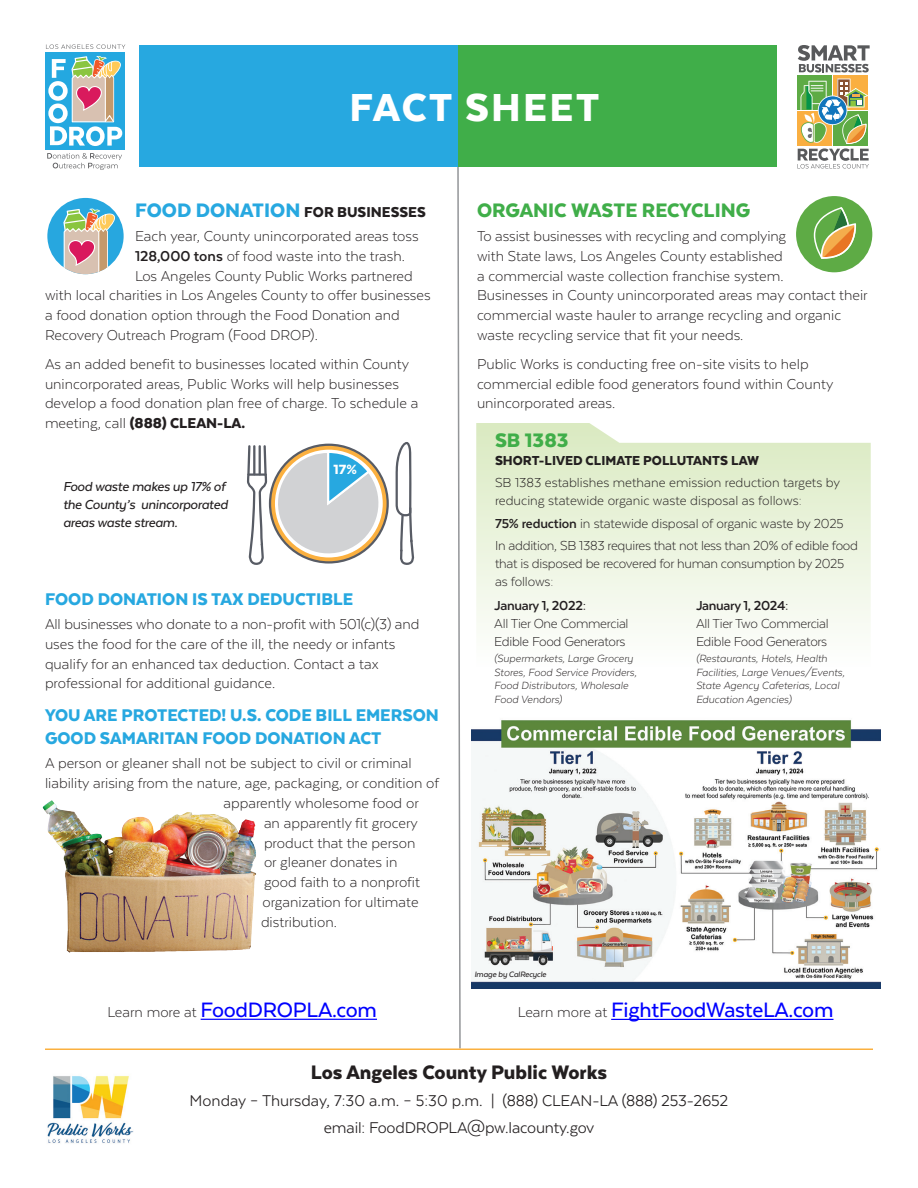
<style>
.page{position:relative;width:918px;height:1188px;background:#fff}
.page>*{position:absolute;margin:0;border:0;box-sizing:border-box;transform-origin:0 0}
.t1{font:900 45px "Texta";letter-spacing:.05em;color:#fff}
.t2{font:500 24px "Texta";letter-spacing:-.01em;color:#00f}
.t3{font:900 22.5px "Texta";color:#40ae49}
.t4{font:900 22.5px "Texta";color:#231f20}
.t5{font:900 19.5px/23.4px "Texta";color:#27a8e0}
.t6{font:18px "Texta";letter-spacing:-.01em;color:#231f20}
.t7{font:300 16.5px/19.8px "Texta";color:#231f20}
.t8{font:900 16.5px "Texta";color:#231f20}
.t9{font:900 15.45px "Texta";color:#fff}
.t10{font:300 15px/18px "Texta";letter-spacing:-.02em;color:#231f20}
.t11{font:300 15px/18px "Texta";color:#231f20}
.t12{font:italic 500 15px/18px "Texta";letter-spacing:-.02em;color:#231f20}
.t13{font:900 15px "Texta";color:#231f20}
.t14{font:italic 300 12px/13.5px "Texta";color:#231f20}
.t15{font:italic 500 9px "Texta";letter-spacing:-.02em;color:#231f20}
.s1{font-size:22.5px;color:#27a8e0}
.s2{font-weight:700}
.s3{font-weight:900}
.s4{font-weight:300;font-size:16.5px;color:#231f20}
</style>
<div class="page">
<svg style="left:476px;top:423px;width:395px;height:207px"></svg>
<svg style="left:457px;top:166px;width:4px;height:882px"></svg>
<div style="left:458px;top:45px;width:319px;height:121px;background:#40ae49"></div>
<div style="left:140px;top:45px;width:318px;height:121px;background:#27a8e0"></div>
<hr style="left:201px;top:1019px;width:176px;height:1px;background:#00f">
<hr style="left:45px;top:1048px;width:828px;height:2px;background:#fbb03f">
<hr style="left:611px;top:1019px;width:223px;height:1px;background:#00f">
<img style="left:471px;top:720px;width:409px;height:268px">
<div style="left:47px;top:198px;width:77px;height:76px;background:#27a7df;border-radius:50%"></div>
<svg style="left:63px;top:208px;width:54px;height:66px"></svg>
<div style="left:796px;top:196px;width:76px;height:76px;background:#5eab45;border-radius:50%"></div>
<svg style="left:813px;top:207px;width:43px;height:52px"></svg>
<div style="left:798px;top:75px;width:34px;height:34px;background:#5eab45"></div>
<div style="left:834px;top:75px;width:34px;height:34px;background:#faaf41"></div>
<svg style="left:798px;top:45px;width:72px;height:27px"></svg>
<svg style="left:797px;top:79px;width:72px;height:90px"></svg>
<div style="left:46px;top:52px;width:79px;height:98px;background:#24a8e0"></div>
<svg style="left:47px;top:153px;width:75px;height:17px"></svg>
<svg style="left:48px;top:56px;width:75px;height:90px"></svg>
<svg style="left:46px;top:44px;width:79px;height:5px"></svg>
<svg style="left:247px;top:444px;width:142px;height:121px"></svg>
<svg style="left:396px;top:442px;width:19px;height:123px"></svg>
<img style="left:43px;top:800px;width:207px;height:153px">
<img style="left:47px;top:1076px;width:87px;height:67px">
<p class="t1" style="left:349px;top:84px;width:252px">FACT SHEET</p>
<p class="t8" style="left:135px;top:203px;width:292px"><span class="s1">FOOD DONATION</span> FOR BUSINESSES</p>
<p class="t7" style="left:135px;top:226px;width:285px">Each year, County unincorporated areas toss</p>
<p class="t7" style="left:135px;top:246px;width:272px"><span class="s2">128,000 tons</span> of food waste into the trash.</p>
<p class="t7" style="left:135px;top:266px;width:279px">Los Angeles County Public Works partnered</p>
<p class="t7" style="left:45px;top:285px;width:387px">with local charities in Los Angeles County to offer businesses</p>
<p class="t7" style="left:45px;top:305px;width:356px">a food donation option through the Food Donation and</p>
<p class="t7" style="left:45px;top:325px;width:274px">Recovery Outreach Program (Food DROP).</p>
<p class="t7" style="left:45px;top:354px;width:375px">As an added benefit to businesses located within County unincorporated areas, Public Works will help businesses develop a food donation plan free of charge. To schedule a meeting, call <span class="s3">(888) CLEAN-LA.</span></p>
<p class="t12" style="left:63px;top:478px;width:166px">Food waste makes up 17% of the County’s unincorporated areas waste stream.</p>
<p class="t9" style="left:334px;top:462px;width:25px">17%</p>
<p class="t5" style="left:45px;top:587px;width:310px">FOOD DONATION IS TAX DEDUCTIBLE</p>
<p class="t7" style="left:45px;top:614px;width:376px">All businesses who donate to a non-profit with 501(c)(3) and uses the food for the care of the ill, the needy or infants qualify for an enhanced tax deduction. Contact a tax professional for additional guidance.</p>
<p class="t5" style="left:45px;top:703px;width:395px">YOU ARE PROTECTED! U.S. CODE BILL EMERSON<br>GOOD SAMARITAN FOOD DONATION ACT</p>
<p class="t7" style="left:45px;top:753px;width:368px">A person or gleaner shall not be subject to civil or criminal</p>
<p class="t7" style="left:45px;top:773px;width:396px">liability arising from the nature, age, packaging, or condition of</p>
<p class="t7" style="left:224px;top:793px;width:197px">apparently wholesome food or</p>
<p class="t7" style="left:264px;top:813px;width:155px">an apparently fit grocery</p>
<p class="t7" style="left:264px;top:833px;width:153px">product that the person</p>
<p class="t7" style="left:264px;top:852px;width:135px">or gleaner donates in</p>
<p class="t7" style="left:264px;top:872px;width:158px">good faith to a nonprofit</p>
<p class="t7" style="left:262px;top:892px;width:158px">organization for ultimate</p>
<p class="t7" style="left:261px;top:912px;width:77px">distribution.</p>
<p class="t2" style="left:107px;top:997px;width:271px"><span class="s4">Learn more at</span> FoodDROPLA.com</p>
<p class="t3" style="left:477px;top:198px;width:275px">ORGANIC WASTE RECYCLING</p>
<p class="t7" style="left:477px;top:226px;width:392px">To assist businesses with recycling and complying<br>with State laws, Los Angeles County established<br>a commercial waste collection franchise system.<br>Businesses in County unincorporated areas may contact their commercial waste hauler to arrange recycling and organic waste recycling service that fit your needs.</p>
<p class="t7" style="left:477px;top:354px;width:358px">Public Works is conducting free on-site visits to help commercial edible food generators found within County unincorporated areas.</p>
<p class="t3" style="left:495px;top:428px;width:75px">SB 1383</p>
<p class="t13" style="left:495px;top:453px;width:266px">SHORT-LIVED CLIMATE POLLUTANTS LAW</p>
<p class="t11" style="left:495px;top:474px;width:347px">SB 1383 establishes methane emission reduction targets by reducing statewide organic waste disposal as follows:</p>
<p class="t10" style="left:495px;top:514px;width:350px"><span class="s2">75% reduction</span> in statewide disposal of organic waste by 2025</p>
<p class="t10" style="left:495px;top:537px;width:365px">In addition, SB 1383 requires that not less than 20% of edible food that is disposed be recovered for human consumption by 2025 as follows:</p>
<p class="t10" style="left:494px;top:596px;width:136px"><span class="s2">January 1, 2022:<br></span>All Tier One Commercial<br>Edible Food Generators</p>
<p class="t14" style="left:494px;top:652px;width:144px">(Supermarkets, Large Grocery<br>Stores, Food Service Providers,<br>Food Distributors, Wholesale<br>Food Vendors)</p>
<p class="t10" style="left:696px;top:596px;width:134px"><span class="s2">January 1, 2024:<br></span>All Tier Two Commercial<br>Edible Food Generators</p>
<p class="t14" style="left:696px;top:652px;width:150px">(Restaurants, Hotels, Health<br>Facilities, Large Venues/Events,<br>State Agency Cafeterias, Local<br>Education Agencies)</p>
<p class="t15" style="left:474px;top:970px;width:73px">Image by CalRecycle</p>
<p class="t2" style="left:518px;top:997px;width:317px"><span class="s4">Learn more at</span> FightFoodWasteLA.com</p>
<p class="t4" style="left:311px;top:1061px;width:298px">Los Angeles County Public Works</p>
<p class="t6" style="left:190px;top:1092px;width:540px">Monday – Thursday, 7:30 a.m. – 5:30 p.m. | (888) CLEAN-LA (888) 253-2652</p>
<p class="t6" style="left:324px;top:1119px;width:272px">email: FoodDROPLA@pw.lacounty.gov</p>
</div>
